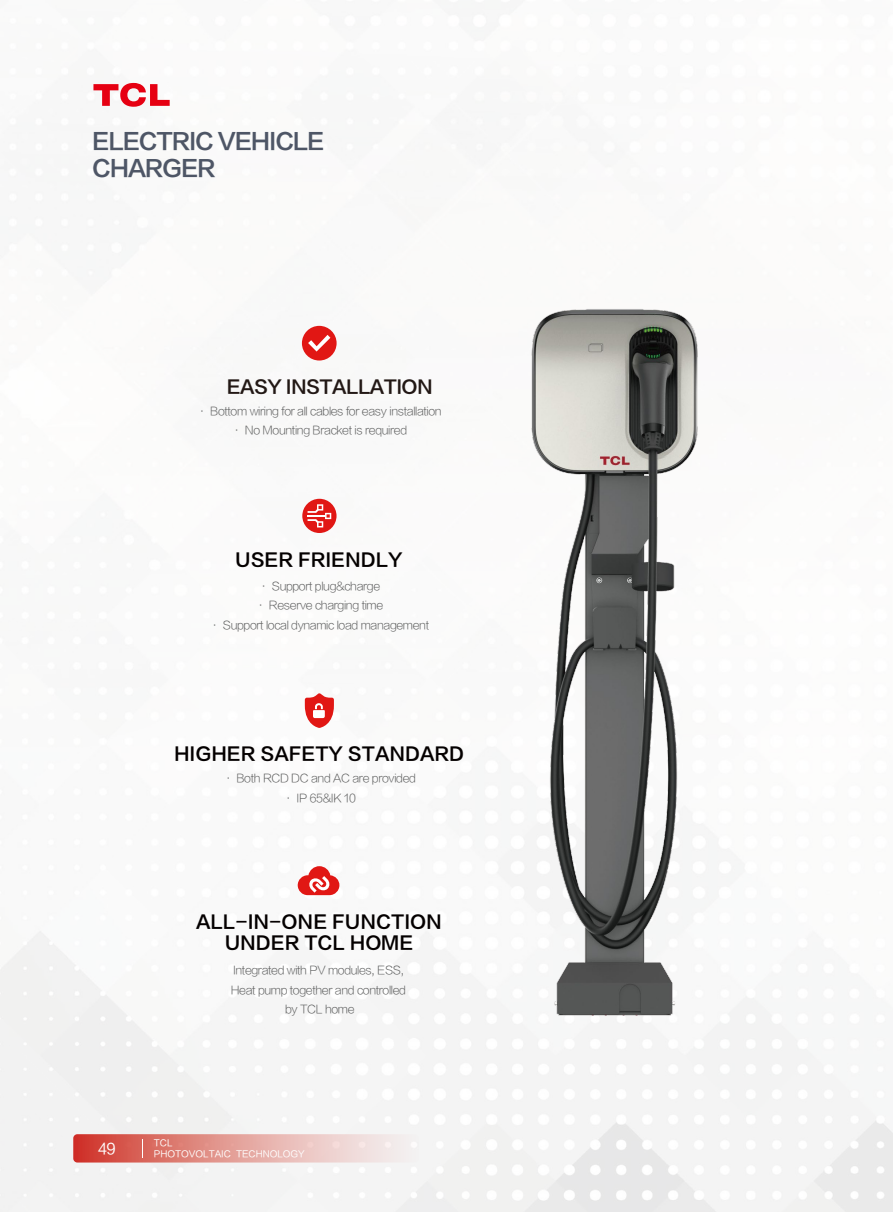
<style>
.page{position:relative;width:893px;height:1212px;background:#fff}
.page>*{position:absolute;margin:0;border:0;box-sizing:border-box;transform-origin:0 0}
.t1{font:22.5px/27px "FZLTZCHJW GB1 0";letter-spacing:-.05em;color:#4e5666}
.t2{font:18px/21.6px "FZLTZCHJW GB1 0";color:#040000;text-align:center}
.t3{font:18px "FZLTZCHJW GB1 0";letter-spacing:-.03em;color:#221815}
.t4{font:15px "FZLTHK GBK1 0";color:#fff}
.t5{font:11.25px/19.5px "FZLTXHJW GB1 0";letter-spacing:-.03em;color:#585959;text-align:center}
.t6{font:9px/10.8px "FZLTHK GBK1 0";color:#fff}
</style>
<div class="page">
<img style="left:0;top:14px;width:893px;height:1198px">
<div style="left:302px;top:326px;width:35px;height:34px;background:#e11714;border-radius:50%"></div>
<svg style="left:308px;top:335px;width:22px;height:16px"></svg>
<svg style="left:298px;top:866px;width:41px;height:29px"></svg>
<svg style="left:305px;top:693px;width:29px;height:35px"></svg>
<svg style="left:302px;top:499px;width:35px;height:34px"></svg>
<svg style="left:308px;top:504px;width:23px;height:23px"></svg>
<img style="left:529px;top:305px;width:170px;height:711px">
<svg style="left:93px;top:83px;width:77px;height:24px"></svg>
<svg style="left:73px;top:1134px;width:346px;height:28px"></svg>
<h1 class="t1" style="left:92px;top:128px;width:234px">ELECTRIC VEHICLE<br>CHARGER</h1>
<h2 class="t3" style="left:227px;top:377px;width:208px">EASY INSTALLATION</h2>
<p class="t5" style="left:197px;top:402px;width:247px">· Bottom wiring for all cables for easy installation · No Mounting Bracket is required</p>
<h2 class="t2" style="left:235px;top:549px;width:169px">USER FRIENDLY</h2>
<p class="t5" style="left:209px;top:577px;width:221px">· Support plug&amp;charge<br>· Reserve charging time<br>· Support local dynamic load management</p>
<h2 class="t2" style="left:174px;top:744px;width:292px">HIGHER SAFETY STANDARD</h2>
<p class="t5" style="left:223px;top:769px;width:195px">· Both RCD DC and AC are provided · IP 65&amp;IK 10</p>
<h2 class="t2" style="left:196px;top:911px;width:247px">ALL-IN-ONE FUNCTION<br>UNDER TCL HOME</h2>
<p class="t5" style="left:231px;top:961px;width:177px">Integrated with PV modules, ESS,<br>Heat pump together and controlled by TCL home</p>
<h3 class="t4" style="left:98px;top:1141px;width:19px">49</h3>
<p class="t6" style="left:154px;top:1138px;width:152px">TCL<br>PHOTOVOLTAIC TECHNOLOGY</p>
</div>
